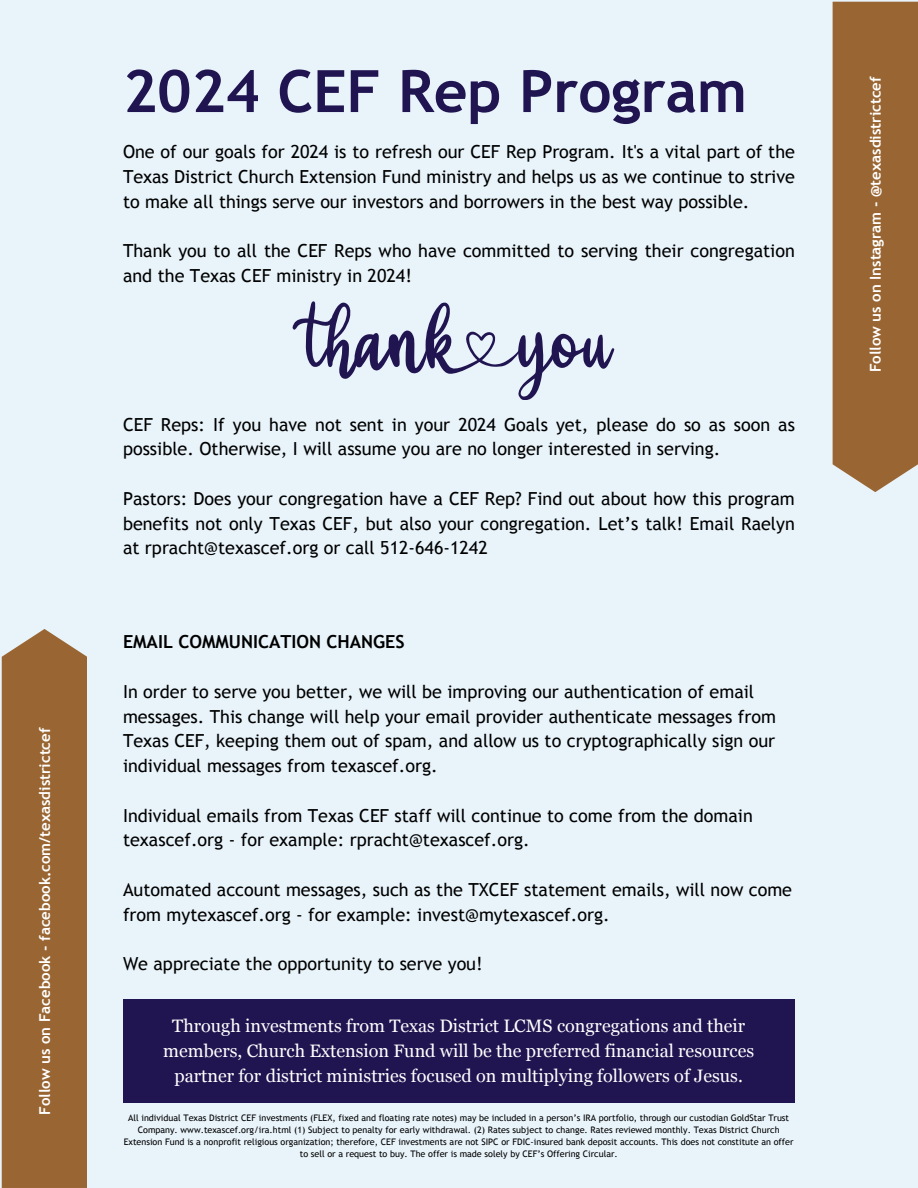
<style>
.page{position:relative;width:918px;height:1188px;background:#e8f3fa}
.page>*{position:absolute;margin:0;border:0;box-sizing:border-box;transform-origin:0 0}
.t1{font:700 58.5px "Trebuchet MS";color:#211551}
.t2{font:18px/24.8px "Trebuchet MS";color:#000}
.t3{font:18px/24.8px "Georgia";color:#fff;text-align:center}
.t4{font:700 18px "Trebuchet MS";color:#000}
.t5{font:700 15px "Trebuchet MS";color:#fff}
.t6{font:9px/12px "Trebuchet MS";color:#000;text-align:center}
</style>
<div class="page">
<div style="left:2px;top:629px;width:85px;height:559px;background:#963"></div>
<div style="left:833px;top:2px;width:85px;height:490px;background:#963"></div>
<div style="left:123px;top:1000px;width:672px;height:103px;background:#211551"></div>
<svg style="left:292px;top:301px;width:323px;height:99px"></svg>
<h4 class="t5" style="left:36px;top:1115px;width:389px;rotate:-90deg">Follow us on Facebook - facebook.com/texasdistrictcef</h4>
<h3 class="t1" style="left:123px;top:57px;width:626px">2024 CEF Rep Program</h3>
<h1 class="t2" style="left:123px;top:140px;width:674px;text-align:justify">One of our goals for 2024 is to refresh our CEF Rep Program. It's a vital part of the Texas District Church Extension Fund ministry and helps us as we continue to strive to make all things serve our investors and borrowers in the best way possible.</h1>
<h3 class="t2" style="left:123px;top:239px;width:673px">Thank you to all the CEF Reps who have committed to serving their congregation and the Texas CEF ministry in 2024!</h3>
<h3 class="t2" style="left:123px;top:412px;width:673px">CEF Reps: If you have not sent in your 2024 Goals yet, please do so as soon as possible. Otherwise, I will assume you are no longer interested in serving.</h3>
<h3 class="t2" style="left:123px;top:486px;width:673px;text-align:justify">Pastors: Does your congregation have a CEF Rep? Find out about how this program benefits not only Texas CEF, but also your congregation. Let’s talk! Email Raelyn at rpracht@texascef.org or call 512-646-1242</h3>
<h2 class="t4" style="left:123px;top:631px;width:283px">EMAIL COMMUNICATION CHANGES</h2>
<h3 class="t2" style="left:123px;top:679px;width:655px">In order to serve you better, we will be improving our authentication of email messages. This change will help your email provider authenticate messages from Texas CEF, keeping them out of spam, and allow us to cryptographically sign our individual messages from texascef.org.</h3>
<h3 class="t2" style="left:123px;top:803px;width:631px">Individual emails from Texas CEF staff will continue to come from the domain texascef.org - for example: rpracht@texascef.org.</h3>
<h3 class="t2" style="left:123px;top:877px;width:671px">Automated account messages, such as the TXCEF statement emails, will now come from mytexascef.org - for example: invest@mytexascef.org.</h3>
<h3 class="t2" style="left:123px;top:951px;width:361px">We appreciate the opportunity to serve you!</h3>
<h3 class="t3" style="left:163px;top:1014px;width:592px">Through investments from Texas District LCMS congregations and their members, Church Extension Fund will be the preferred financial resources partner for district ministries focused on multiplying followers of Jesus.</h3>
<p class="t6" style="left:124px;top:1112px;width:671px">All individual Texas District CEF investments (FLEX, fixed and floating rate notes) may be included in a person’s IRA portfolio, through our custodian GoldStar Trust Company. www.texascef.org/ira.html (1) Subject to penalty for early withdrawal. (2) Rates subject to change. Rates reviewed monthly. Texas District Church Extension Fund is a nonprofit religious organization; therefore, CEF investments are not SIPC or FDIC-insured bank deposit accounts. This does not constitute an offer to sell or a request to buy. The offer is made solely by CEF’s Offering Circular.</p>
<h4 class="t5" style="left:867px;top:372px;width:298px;rotate:-90deg">Follow us on Instagram - @texasdistrictcef</h4>
</div>
